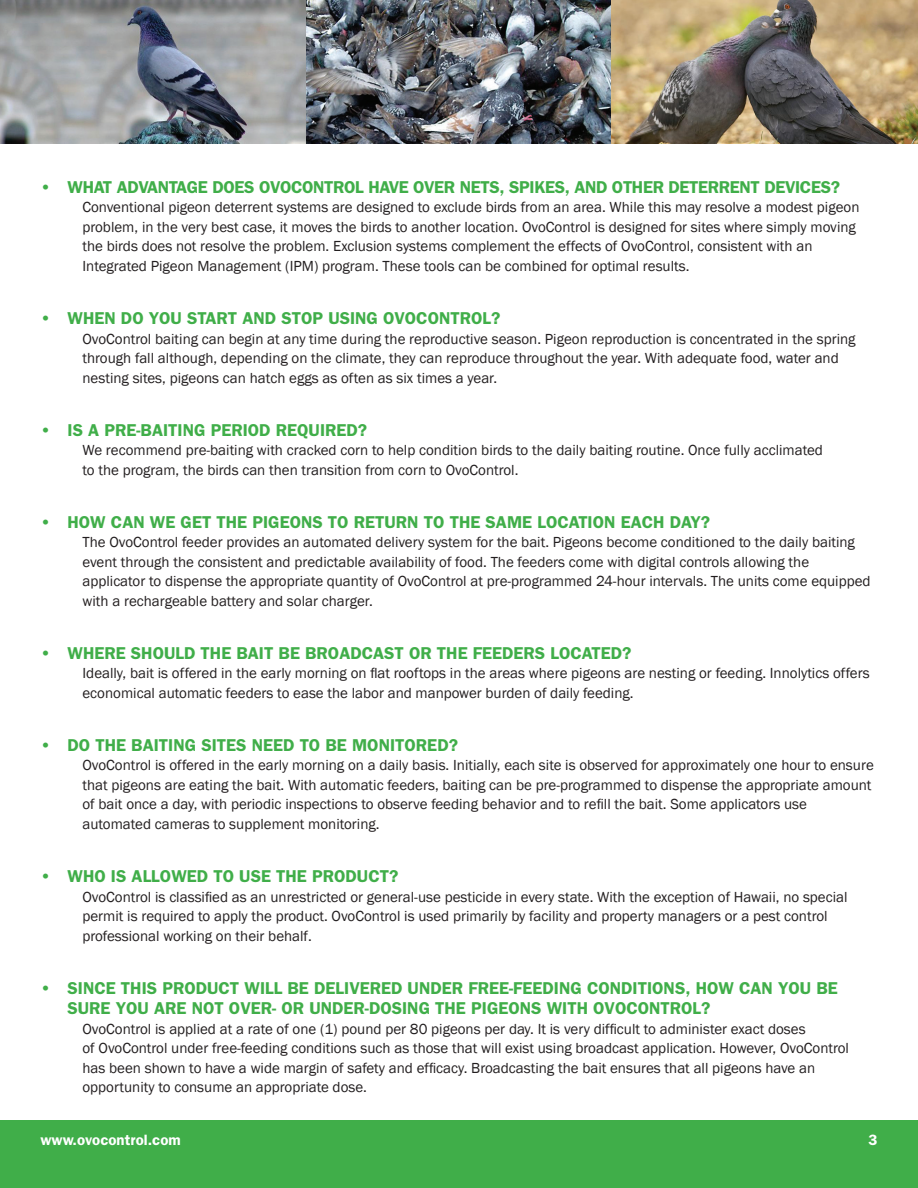
<style>
.page{position:relative;width:918px;height:1188px;background:#fff}
.page>*{position:absolute;margin:0;border:0;box-sizing:border-box;transform-origin:0 0}
.subhead{font:600 17.25px/20.7px "Franklin Gothic";color:#40ae49}
.subhead-2{font:600 17.25px "Franklin Gothic";letter-spacing:-.02em;color:#40ae49}
.body_text{font:15px/19.5px "Franklin Gothic";color:#231f20}
.t1{font:600 15px "Franklin Gothic";color:#fff}
</style>
<div class="page">
<img style="left:0;top:0;width:918px;height:144px">
<div style="left:0;top:1120px;width:918px;height:68px;background:#40ae49"></div>
<p class="subhead-2" style="left:40px;top:177px;width:801px">• WHAT ADVANTAGE DOES OVOCONTROL HAVE OVER NETS, SPIKES, AND OTHER DETERRENT DEVICES?</p>
<p class="body_text" style="left:82px;top:198px;width:779px">Conventional pigeon deterrent systems are designed to exclude birds from an area. While this may resolve a modest pigeon problem, in the very best case, it moves the birds to another location. OvoControl is designed for sites where simply moving the birds does not resolve the problem. Exclusion systems complement the effects of OvoControl, consistent with an Integrated Pigeon Management (IPM) program. These tools can be combined for optimal results.</p>
<p class="subhead" style="left:40px;top:308px;width:462px">• WHEN DO YOU START AND STOP USING OVOCONTROL?</p>
<p class="body_text" style="left:82px;top:329px;width:775px">OvoControl baiting can begin at any time during the reproductive season. Pigeon reproduction is concentrated in the spring through fall although, depending on the climate, they can reproduce throughout the year. With adequate food, water and nesting sites, pigeons can hatch eggs as often as six times a year.</p>
<p class="subhead" style="left:40px;top:419px;width:328px">• IS A PRE-BAITING PERIOD REQUIRED?</p>
<p class="body_text" style="left:82px;top:441px;width:742px">We recommend pre-baiting with cracked corn to help condition birds to the daily baiting routine. Once fully acclimated to the program, the birds can then transition from corn to OvoControl.</p>
<p class="subhead" style="left:40px;top:511px;width:671px">• HOW CAN WE GET THE PIGEONS TO RETURN TO THE SAME LOCATION EACH DAY?</p>
<p class="body_text" style="left:82px;top:533px;width:790px">The OvoControl feeder provides an automated delivery system for the bait. Pigeons become conditioned to the daily baiting event through the consistent and predictable availability of food. The feeders come with digital controls allowing the applicator to dispense the appropriate quantity of OvoControl at pre-programmed 24-hour intervals. The units come equipped with a rechargeable battery and solar charger.</p>
<p class="subhead" style="left:40px;top:643px;width:592px">• WHERE SHOULD THE BAIT BE BROADCAST OR THE FEEDERS LOCATED?</p>
<p class="body_text" style="left:82px;top:664px;width:789px">Ideally, bait is offered in the early morning on flat rooftops in the areas where pigeons are nesting or feeding. Innolytics offers economical automatic feeders to ease the labor and manpower burden of daily feeding.</p>
<p class="subhead" style="left:40px;top:735px;width:419px">• DO THE BAITING SITES NEED TO BE MONITORED?</p>
<p class="body_text" style="left:82px;top:756px;width:793px">OvoControl is offered in the early morning on a daily basis. Initially, each site is observed for approximately one hour to ensure that pigeons are eating the bait. With automatic feeders, baiting can be pre-programmed to dispense the appropriate amount of bait once a day, with periodic inspections to observe feeding behavior and to refill the bait. Some applicators use automated cameras to supplement monitoring.</p>
<p class="subhead" style="left:40px;top:866px;width:359px">• WHO IS ALLOWED TO USE THE PRODUCT?</p>
<p class="body_text" style="left:82px;top:887px;width:767px">OvoControl is classified as an unrestricted or general-use pesticide in every state. With the exception of Hawaii, no special permit is required to apply the product. OvoControl is used primarily by facility and property managers or a pest control professional working on their behalf.</p>
<p class="subhead" style="left:68px;top:977px;width:772px;text-indent:-27px">• SINCE THIS PRODUCT WILL BE DELIVERED UNDER FREE-FEEDING CONDITIONS, HOW CAN YOU BE<br>SURE YOU ARE NOT OVER- OR UNDER-DOSING THE PIGEONS WITH OVOCONTROL?</p>
<p class="body_text" style="left:82px;top:1019px;width:768px">OvoControl is applied at a rate of one (1) pound per 80 pigeons per day. It is very difficult to administer exact doses<br>of OvoControl under free-feeding conditions such as those that will exist using broadcast application. However, OvoControl has been shown to have a wide margin of safety and efficacy. Broadcasting the bait ensures that all pigeons have an opportunity to consume an appropriate dose.</p>
<p class="t1" style="left:40px;top:1131px;width:142px">www.ovocontrol.com</p>
<p class="t1" style="left:868px;top:1131px;width:10px">3</p>
</div>
